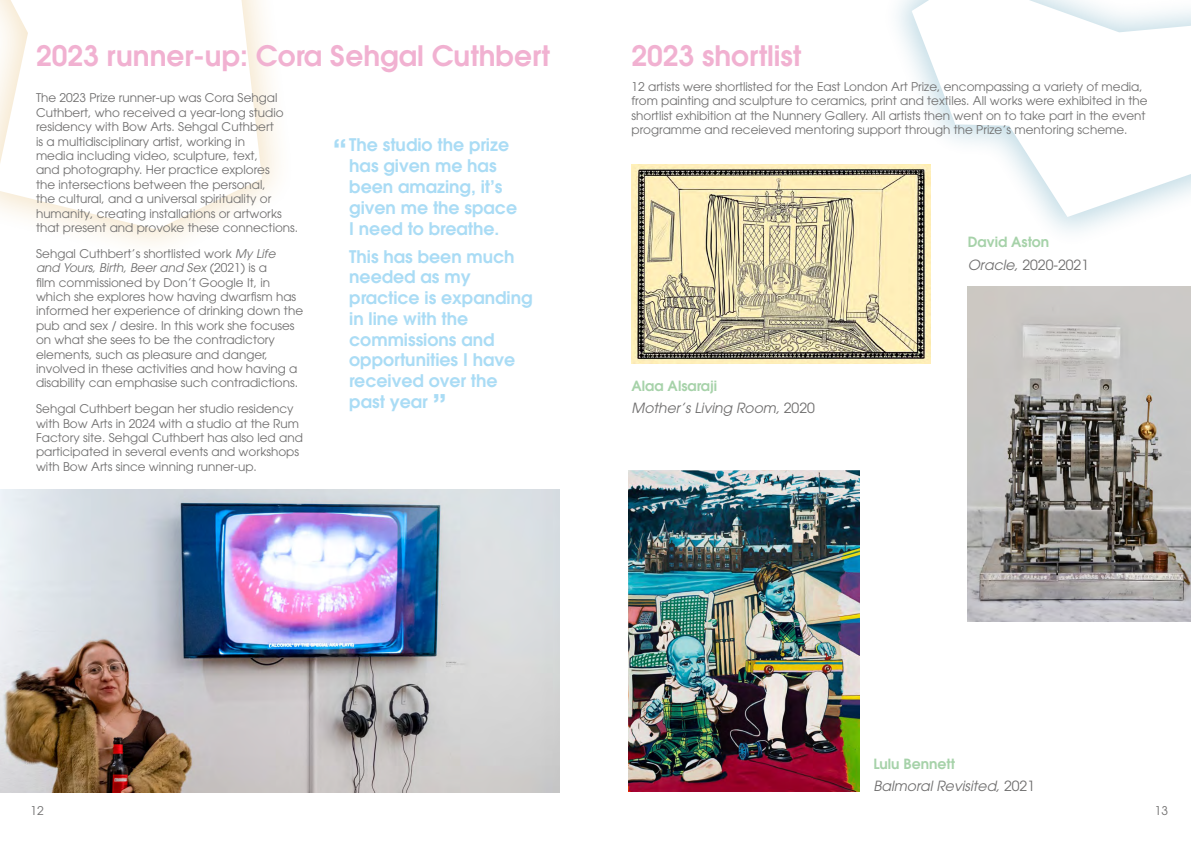
<style>
.page{position:relative;width:1191px;height:842px;background:#fff}
.page>*{position:absolute;margin:0;border:0;box-sizing:border-box;transform-origin:0 0}
.t1{font:600 31px "ITC Avant Garde Pro";color:#aadcf5}
.t2{font:600 28px "ITC Avant Garde Pro";color:#f1b1d1}
.t3{font:600 17.3px/20.8px "ITC Avant Garde Pro";color:#aadcf5}
.t4{font:italic 14px/22.5px "ITC Avant Garde Pro";color:#706f6f}
.t5{font:600 14px/22.5px "ITC Avant Garde Pro";color:#a6d2a9}
.t6{font:12px/14.4px "ITC Avant Garde Pro";color:#706f6f}
.s1{font-style:italic}
.s2{font-weight:600;font-style:normal;color:#a6d2a9}
.s3{font-style:normal}
.s4{font-weight:400;font-style:italic;color:#706f6f}
.s5{font-weight:400;color:#706f6f}
</style>
<div class="page">
<svg style="left:819px;top:0;width:372px;height:331px"></svg>
<svg style="left:911px;top:0;width:280px;height:217px"></svg>
<svg style="left:83px;top:21px;width:195px;height:224px"></svg>
<svg style="left:0;top:0;width:262px;height:230px"></svg>
<img style="left:0;top:490px;width:559px;height:302px">
<img style="left:631px;top:165px;width:299px;height:199px">
<img style="left:967px;top:287px;width:224px;height:334px">
<img style="left:628px;top:470px;width:231px;height:321px">
<h2 class="t2" style="left:36px;top:37px;width:515px">2023 runner-up: Cora Sehgal Cuthbert</h2>
<p class="t6" style="left:36px;top:91px;width:264px">The 2023 Prize runner-up was Cora Sehgal Cuthbert, who received a year-long studio residency with Bow Arts. Sehgal Cuthbert<br>is a multidisciplinary artist, working in<br>media including video, sculpture, text,<br>and photography. Her practice explores<br>the intersections between the personal,<br>the cultural, and a universal spirituality or humanity, creating installations or artworks that present and provoke these connections.</p>
<p class="t6" style="left:36px;top:246px;width:269px">Sehgal Cuthbert’s shortlisted work <span class="s1">My Life<br>and Yours, Birth, Beer and Sex</span> (2021) is a<br>film commissioned by Don’t Google It, in which she explores how having dwarfism has informed her experience of drinking down the pub and sex / desire. In this work she focuses on what she sees to be the contradictory elements, such as pleasure and danger, involved in these activities and how having a disability can emphasise such contradictions.</p>
<p class="t6" style="left:36px;top:401px;width:268px">Sehgal Cuthbert began her studio residency with Bow Arts in 2024 with a studio at the Rum Factory site. Sehgal Cuthbert has also led and participated in several events and workshops with Bow Arts since winning runner-up.</p>
<h1 class="t1" style="left:332px;top:130px;width:16px">“</h1>
<h3 class="t3" style="left:349px;top:134px;width:169px">The studio the prize has given me has been amazing, it’s given me the space<br>I need to breathe.</h3>
<h3 class="t3" style="left:349px;top:246px;width:185px">This has been much needed as my practice is expanding in line with the commissions and opportunities I have received over the past year</h3>
<h1 class="t1" style="left:432px;top:386px;width:16px">”</h1>
<h2 class="t2" style="left:631px;top:37px;width:171px">2023 shortlist</h2>
<p class="t6" style="left:631px;top:79px;width:517px">12 artists were shortlisted for the East London Art Prize, encompassing a variety of media, from painting and sculpture to ceramics, print and textiles. All works were exhibited in the shortlist exhibition at the Nunnery Gallery. All artists then went on to take part in the event programme and receieved mentoring support through the Prize’s mentoring scheme.</p>
<p class="t4" style="left:631px;top:374px;width:185px"><span class="s2">Alaa Alsaraji<br></span>Mother’s Living Room, <span class="s3">2020</span></p>
<p class="t5" style="left:967px;top:230px;width:123px">David Aston<br><span class="s4">Oracle,</span> <span class="s5">2020-2021</span></p>
<p class="t4" style="left:873px;top:752px;width:163px"><span class="s2">Lulu Bennett<br></span>Balmoral Revisited, <span class="s3">2021</span></p>
<p class="t6" style="left:30px;top:804px;width:15px">12</p>
<p class="t6" style="left:1155px;top:803px;width:15px">13</p>
</div>
